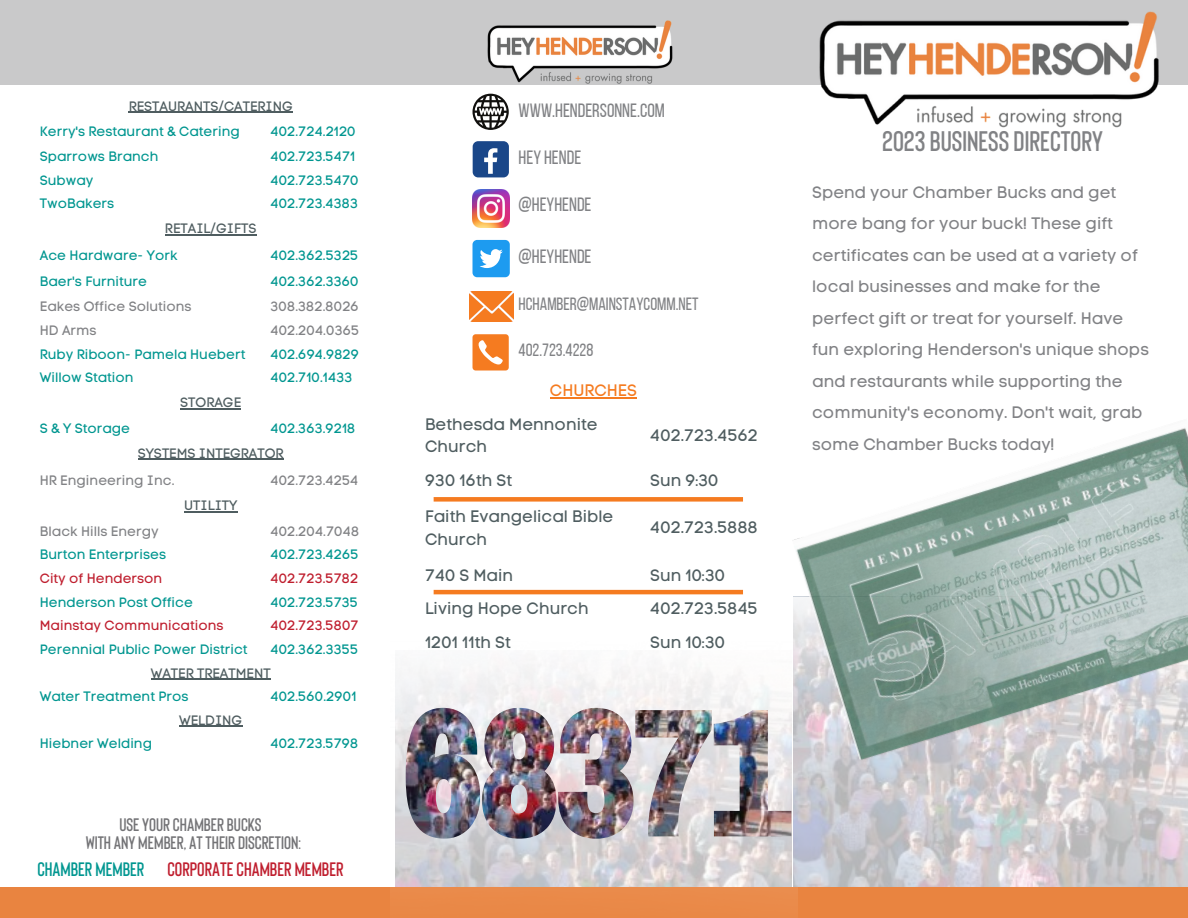
<style>
.page{position:relative;width:1188px;height:918px;background:#fff}
.page>*{position:absolute;margin:0;border:0;box-sizing:border-box;transform-origin:0 0}
.t1{font:600 28.2px "Bison";color:#818285}
.t2{font:600 19.5px "Bison";color:#bf1e2e}
.t3{font:19.2px "Bebas Neue";color:#818285}
.t4{font:600 18.15px/18px "Bison";color:#737376;text-align:center}
.t5{font:17.7px "Bebas Neue";color:#818285}
.t6{font:16.5px/31.5px "Code Pro Normal LC";color:#818285}
.t7{font:16.5px/22.5px "Code Pro Normal LC";color:#4f5d60}
.t8{font:16.5px "Code Pro Normal LC";color:#f57b20}
.t9{font:13.5px "Code Pro Normal LC";color:#009690}
.t10{font:13.5px "Code Pro Normal LC";color:#818285}
.t11{font:13.5px "Code Pro Normal LC";color:#4f5d60}
.t12{font:13.5px "Code Pro Normal LC";color:#bf1e2e}
.s1{color:#009690}
</style>
<div class="page">
<div style="left:0;top:0;width:1188px;height:85px;background:#c9c9ca"></div>
<div style="left:0;top:887px;width:1188px;height:31px;background:#e98440"></div>
<img style="left:819px;top:11px;width:340px;height:117px">
<img style="left:390px;top:664px;width:408px;height:245px">
<img style="left:406px;top:708px;width:74px;height:131px">
<img style="left:482px;top:708px;width:74px;height:131px">
<img style="left:558px;top:708px;width:75px;height:131px">
<img style="left:635px;top:710px;width:77px;height:126px">
<img style="left:714px;top:710px;width:77px;height:126px">
<hr style="left:129px;top:112px;width:164px;height:1px;background:#4f5d60">
<hr style="left:165px;top:234px;width:91px;height:1px;background:#4f5d60">
<hr style="left:180px;top:408px;width:61px;height:1px;background:#4f5d60">
<hr style="left:138px;top:459px;width:146px;height:1px;background:#4f5d60">
<hr style="left:184px;top:512px;width:53px;height:1px;background:#4f5d60">
<hr style="left:151px;top:679px;width:120px;height:1px;background:#4f5d60">
<hr style="left:179px;top:726px;width:63px;height:1px;background:#4f5d60">
<img style="left:794px;top:771px;width:394px;height:116px">
<img style="left:792px;top:427px;width:396px;height:343px">
<svg style="left:473px;top:94px;width:36px;height:36px"></svg>
<div style="left:473px;top:141px;width:36px;height:36px;background:#1a4789;border-radius:6px"></div>
<svg style="left:484px;top:148px;width:13px;height:26px"></svg>
<img style="left:473px;top:190px;width:37px;height:37px">
<div style="left:473px;top:240px;width:37px;height:37px;background:#1d9bf0;border-radius:5px"></div>
<svg style="left:480px;top:249px;width:23px;height:19px"></svg>
<img style="left:470px;top:291px;width:43px;height:30px">
<svg style="left:473px;top:334px;width:36px;height:37px"></svg>
<hr style="left:550px;top:397px;width:87px;height:1px;background:#f57b20">
<div style="left:434px;top:497px;width:309px;height:5px;background:#f57b20"></div>
<hr style="left:434px;top:590px;width:309px;height:4px;background:#f57b20">
<img style="left:487px;top:20px;width:186px;height:64px">
<p class="t11" style="left:129px;top:98px;width:166px">RESTAURANTS/CATERING</p>
<p class="t9" style="left:40px;top:123px;width:202px">Kerry's Restaurant &amp; Catering</p>
<p class="t9" style="left:270px;top:123px;width:87px">402.724.2120</p>
<p class="t9" style="left:40px;top:148px;width:120px">Sparrows Branch</p>
<p class="t9" style="left:270px;top:148px;width:86px">402.723.5471</p>
<p class="t9" style="left:40px;top:172px;width:55px">Subway</p>
<p class="t9" style="left:270px;top:172px;width:90px">402.723.5470</p>
<p class="t9" style="left:40px;top:196px;width:76px">TwoBakers</p>
<p class="t9" style="left:270px;top:196px;width:89px">402.723.4383</p>
<p class="t11" style="left:165px;top:220px;width:93px">RETAIL/GIFTS</p>
<p class="t9" style="left:40px;top:247px;width:139px">Ace Hardware- York</p>
<p class="t9" style="left:270px;top:247px;width:90px">402.362.5325</p>
<p class="t9" style="left:40px;top:273px;width:109px">Baer's Furniture</p>
<p class="t9" style="left:270px;top:273px;width:90px">402.362.3360</p>
<p class="t10" style="left:40px;top:299px;width:153px">Eakes Office Solutions</p>
<p class="t10" style="left:270px;top:299px;width:90px">308.382.8026</p>
<p class="t10" style="left:40px;top:322px;width:58px">HD Arms</p>
<p class="t10" style="left:270px;top:322px;width:90px">402.204.0365</p>
<p class="t9" style="left:40px;top:346px;width:207px">Ruby Riboon- Pamela Huebert</p>
<p class="t9" style="left:270px;top:346px;width:90px">402.694.9829</p>
<p class="t9" style="left:40px;top:369px;width:95px">Willow Station</p>
<p class="t9" style="left:270px;top:369px;width:84px">402.710.1433</p>
<p class="t11" style="left:180px;top:394px;width:62px">STORAGE</p>
<p class="t9" style="left:40px;top:420px;width:92px">S &amp; Y Storage</p>
<p class="t9" style="left:270px;top:420px;width:87px">402.363.9218</p>
<p class="t11" style="left:138px;top:445px;width:147px">SYSTEMS INTEGRATOR</p>
<p class="t10" style="left:40px;top:472px;width:136px">HR Engineering Inc.</p>
<p class="t10" style="left:270px;top:472px;width:90px">402.723.4254</p>
<p class="t11" style="left:184px;top:498px;width:55px">UTILITY</p>
<p class="t10" style="left:40px;top:523px;width:120px">Black Hills Energy</p>
<p class="t10" style="left:270px;top:523px;width:90px">402.204.7048</p>
<p class="t9" style="left:40px;top:547px;width:128px">Burton Enterprises</p>
<p class="t9" style="left:270px;top:547px;width:90px">402.723.4265</p>
<p class="t12" style="left:40px;top:570px;width:124px">City of Henderson</p>
<p class="t12" style="left:270px;top:570px;width:89px">402.723.5782</p>
<p class="t9" style="left:40px;top:594px;width:155px">Henderson Post Office</p>
<p class="t9" style="left:270px;top:594px;width:89px">402.723.5735</p>
<p class="t12" style="left:40px;top:617px;width:185px">Mainstay Communications</p>
<p class="t12" style="left:270px;top:617px;width:90px">402.723.5807</p>
<p class="t9" style="left:40px;top:641px;width:209px">Perennial Public Power District</p>
<p class="t9" style="left:270px;top:641px;width:89px">402.362.3355</p>
<p class="t11" style="left:151px;top:665px;width:121px">WATER TREATMENT</p>
<p class="t9" style="left:40px;top:688px;width:150px">Water Treatment Pros</p>
<p class="t9" style="left:270px;top:688px;width:88px">402.560.2901</p>
<p class="t11" style="left:179px;top:712px;width:65px">WELDING</p>
<p class="t9" style="left:40px;top:736px;width:114px">Hiebner Welding</p>
<p class="t9" style="left:270px;top:736px;width:90px">402.723.5798</p>
<h3 class="t4" style="left:86px;top:815px;width:217px">USEYOURCHAMBERBUCKS<br>WITH ANY MEMBER, ATTHEIRDISCRETION:</h3>
<h2 class="t2" style="left:37px;top:856px;width:308px"><span class="s1">CHAMBER MEMBER</span> CORPORATECHAMBER MEMBER</h2>
<h3 class="t3" style="left:519px;top:102px;width:148px">WWW.HENDERSONNE.COM</h3>
<h3 class="t3" style="left:519px;top:150px;width:64px">HEY HENDE</h3>
<h3 class="t3" style="left:519px;top:197px;width:74px">@HEYHENDE</h3>
<h3 class="t3" style="left:519px;top:249px;width:74px">@HEYHENDE</h3>
<h3 class="t5" style="left:519px;top:297px;width:181px">HCHAMBER@MAINSTAYCOMM.NET</h3>
<h3 class="t5" style="left:519px;top:343px;width:76px">402.723.4228</h3>
<p class="t8" style="left:550px;top:381px;width:88px">CHURCHES</p>
<p class="t7" style="left:425px;top:413px;width:174px">Bethesda Mennonite<br>Church</p>
<p class="t7" style="left:650px;top:424px;width:109px">402.723.4562</p>
<p class="t7" style="left:425px;top:469px;width:89px">930 16th St</p>
<p class="t7" style="left:650px;top:469px;width:70px">Sun 9:30</p>
<p class="t7" style="left:425px;top:505px;width:190px">Faith Evangelical Bible<br>Church</p>
<p class="t7" style="left:650px;top:516px;width:109px">402.723.5888</p>
<p class="t7" style="left:425px;top:564px;width:90px">740 S Main</p>
<p class="t7" style="left:650px;top:564px;width:77px">Sun 10:30</p>
<p class="t7" style="left:425px;top:597px;width:165px">Living Hope Church</p>
<p class="t7" style="left:650px;top:597px;width:109px">402.723.5845</p>
<p class="t7" style="left:425px;top:631px;width:87px">1201 11th St</p>
<p class="t7" style="left:650px;top:631px;width:77px">Sun 10:30</p>
<h1 class="t1" style="left:882px;top:122px;width:222px">2023BUSINESSDIRECTORY</h1>
<p class="t6" style="left:812px;top:176px;width:338px">Spend your Chamber Bucks and get more bang for your buck! These gift certificates can be used at a variety of local businesses and make for the perfect gift or treat for yourself. Have fun exploring Henderson's unique shops and restaurants while supporting the community's economy. Don't wait, grab some Chamber Bucks today!</p>
</div>
